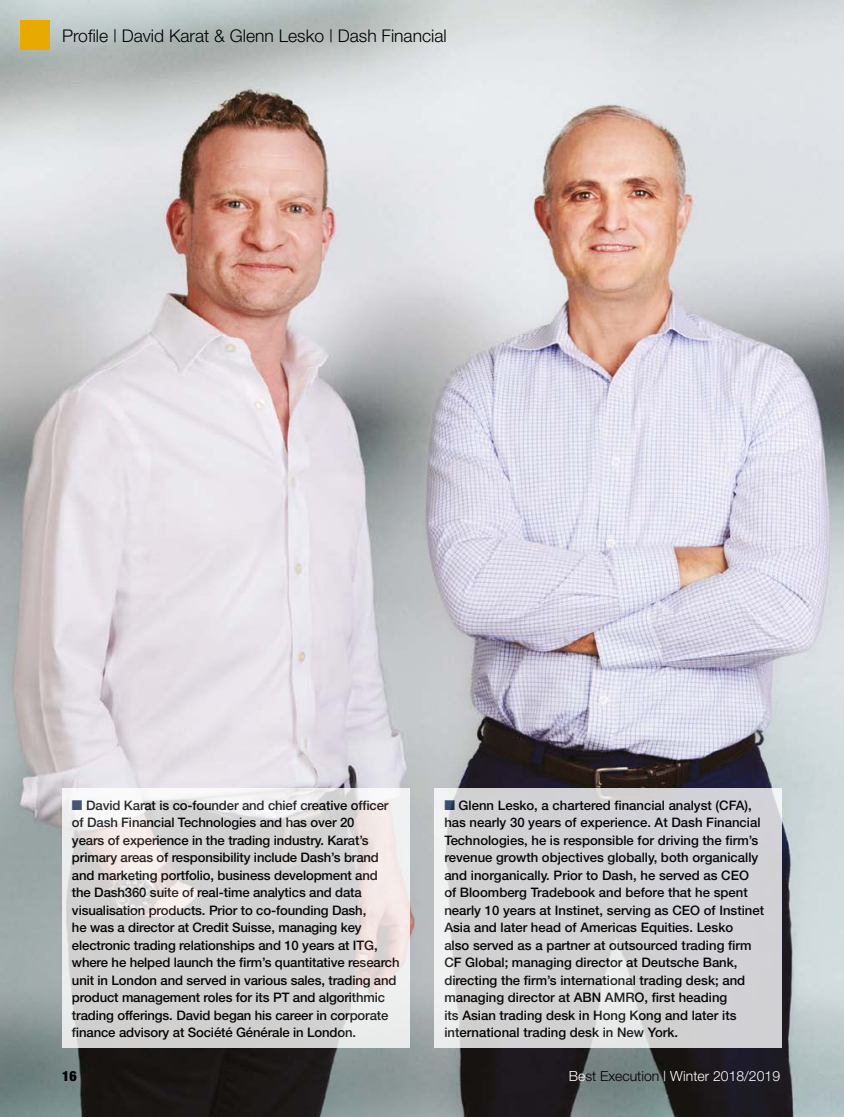
<style>
.page{position:relative;width:844px;height:1117px;background:#fff}
.page>*{position:absolute;margin:0;border:0;box-sizing:border-box;transform-origin:0 0}
.t1{font:300 17.5px "Helvetica Neue";color:#000}
.t2{font:300 14px "Helvetica Neue";color:#fff}
.t3{font:900 condensed 14px "Helvetica Neue";color:#000}
.t4{font:500 13.12px/17.5px "Helvetica Neue";letter-spacing:-.01em;color:#000}
.s1{color:#1d335d}
.s2{color:#000}
</style>
<div class="page">
<img style="left:0;top:0;width:843px;height:1116px">
<svg style="left:62px;top:787px;width:347px;height:260px;background:#dbd9d9"></svg>
<svg style="left:434px;top:787px;width:347px;height:260px;background:#d3d2d5"></svg>
<div style="left:20px;top:20px;width:30px;height:30px;background:#e9aa00"></div>
<h1 class="t1" style="left:62px;top:25px;width:386px">Profile | David Karat &amp; Glenn Lesko | Dash Financial</h1>
<p class="t4" style="left:72px;top:795px;width:329px"><span class="s1">■</span> David Karat is co-founder and chief creative officer of Dash Financial Technologies and has over 20<br>years of experience in the trading industry. Karat’s primary areas of responsibility include Dash’s brand and marketing portfolio, business development and the Dash360 suite of real-time analytics and data visualisation products. Prior to co-founding Dash,<br>he was a director at Credit Suisse, managing key electronic trading relationships and 10 years at ITG, where he helped launch the firm’s quantitative research unit in London and served in various sales, trading and product management roles for its PT and algorithmic trading offerings. David began his career in corporate finance advisory at Société Générale in London.</p>
<p class="t4" style="left:444px;top:795px;width:321px"><span class="s1">■</span> Glenn Lesko, a chartered financial analyst (CFA), has nearly 30 years of experience. At Dash Financial Technologies, he is responsible for driving the firm’s revenue growth objectives globally, both organically and inorganically. Prior to Dash, he served as CEO of Bloomberg Tradebook and before that he spent nearly 10 years at Instinet, serving as CEO of Instinet Asia and later head of Americas Equities. Lesko<br>also served as a partner at outsourced trading firm CF Global; managing director at Deutsche Bank, directing the firm’s international trading desk; and managing director at ABN AMRO, first heading<br>its Asian trading desk in Hong Kong and later its international trading desk in New York.</p>
<p class="t3" style="left:62px;top:1067px;width:16px">16</p>
<p class="t2" style="left:568px;top:1067px;width:213px">Be<span class="s2">st Execution</span> | Winter 2018/2019</p>
</div>
